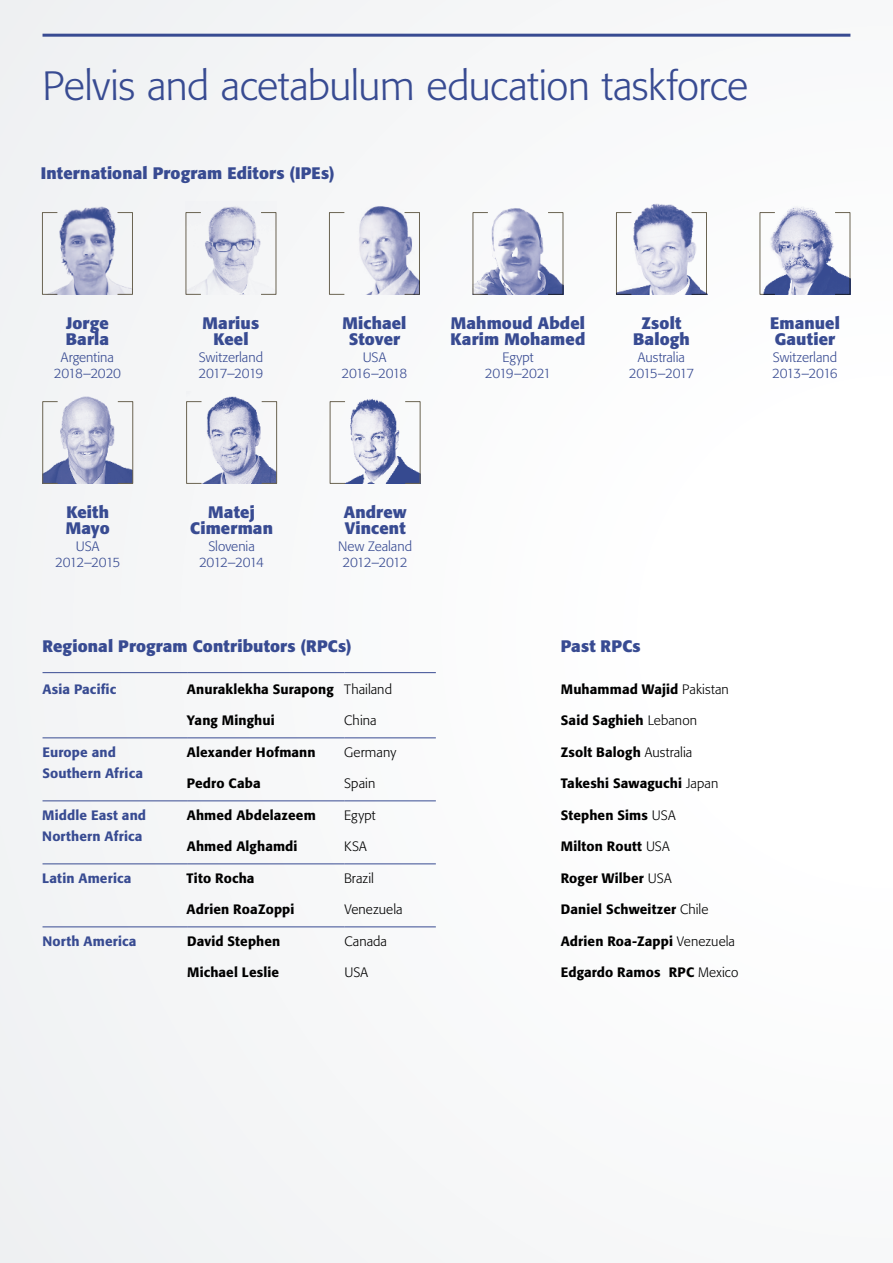
<style>
.page{position:relative;width:893px;height:1263px;background:#f8f9f9}
.page>*{position:absolute;margin:0;border:0;box-sizing:border-box;transform-origin:0 0}
.t1{font:300 40.5px "Formata BQ";letter-spacing:-.015em;color:#384b92}
.t2{font:700 16.5px/16.5px "Formata BQ";letter-spacing:.01em;color:#384b92}
.t3{font:500 13.5px "Formata BQ";letter-spacing:.01em;color:#000}
.t4{font:300 13.5px/16.5px "Formata BQ";letter-spacing:-.01em;color:#384b92;text-align:center}
.t5{font:500 13.5px/21px "Formata BQ";letter-spacing:.01em;color:#384b92}
.t6{font:300 13.5px "Formata BQ";letter-spacing:.005em;color:#000}
.t7{font:300 13.5px/16.5px "Formata BQ";letter-spacing:-.05em;color:#384b92;text-align:center}
.s1{font-weight:300}
</style>
<div class="page">
<hr style="left:43px;top:34px;width:807px;height:3px;background:#384b92">
<img style="left:761px;top:207px;width:89px;height:88px">
<img style="left:73px;top:396px;width:26px;height:5px">
<img style="left:186px;top:206px;width:90px;height:89px">
<img style="left:220px;top:396px;width:25px;height:5px">
<img style="left:329px;top:206px;width:91px;height:89px">
<img style="left:617px;top:204px;width:90px;height:91px">
<hr style="left:43px;top:672px;width:144px;height:1px;background:#384b92">
<hr style="left:187px;top:672px;width:157px;height:1px;background:#384b92">
<hr style="left:344px;top:672px;width:92px;height:1px;background:#384b92">
<hr style="left:43px;top:738px;width:144px;height:1px;background:#384b92">
<hr style="left:187px;top:738px;width:157px;height:1px;background:#384b92">
<hr style="left:344px;top:738px;width:92px;height:1px;background:#384b92">
<hr style="left:43px;top:801px;width:144px;height:1px;background:#384b92">
<hr style="left:187px;top:801px;width:157px;height:1px;background:#384b92">
<hr style="left:344px;top:801px;width:92px;height:1px;background:#384b92">
<hr style="left:43px;top:864px;width:144px;height:1px;background:#384b92">
<hr style="left:187px;top:864px;width:157px;height:1px;background:#384b92">
<hr style="left:344px;top:864px;width:92px;height:1px;background:#384b92">
<hr style="left:43px;top:927px;width:144px;height:1px;background:#384b92">
<hr style="left:187px;top:927px;width:157px;height:1px;background:#384b92">
<hr style="left:344px;top:927px;width:92px;height:1px;background:#384b92">
<img style="left:473px;top:208px;width:90px;height:87px">
<img style="left:42px;top:206px;width:91px;height:89px">
<svg style="left:186px;top:401px;width:91px;height:83px"></svg>
<svg style="left:42px;top:401px;width:91px;height:83px"></svg>
<svg style="left:330px;top:401px;width:90px;height:83px"></svg>
<h1 class="t1" style="left:43px;top:63px;width:707px">Pelvis and acetabulum education taskforce</h1>
<p class="t2" style="left:41px;top:165px;width:295px">International Program Editors (IPEs)</p>
<p class="t2" style="left:66px;top:314px;width:45px">Jorge<br>Barla</p>
<p class="t4" style="left:54px;top:349px;width:69px">Argentina<br>2018–2020</p>
<p class="t2" style="left:203px;top:314px;width:58px;text-align:center">Marius<br>Keel</p>
<p class="t4" style="left:199px;top:349px;width:66px;text-align:left">Switzerland<br>2017–2019</p>
<p class="t2" style="left:342px;top:314px;width:66px;text-align:center">Michael<br>Stover</p>
<p class="t7" style="left:342px;top:349px;width:67px">USA<br>2016–2018</p>
<p class="t2" style="left:450px;top:314px;width:136px">Mahmoud Abdel<br>Karim Mohamed</p>
<p class="t4" style="left:485px;top:349px;width:68px">Egypt<br>2019–2021</p>
<p class="t2" style="left:633px;top:314px;width:58px;text-align:center">Zsolt<br>Balogh</p>
<p class="t4" style="left:629px;top:349px;width:67px">Australia<br>2015–2017</p>
<p class="t2" style="left:770px;top:314px;width:71px">Emanuel<br>Gautier</p>
<p class="t4" style="left:772px;top:349px;width:67px;text-align:left">Switzerland<br>2013–2016</p>
<p class="t2" style="left:66px;top:503px;width:46px">Keith<br>Mayo</p>
<p class="t7" style="left:55px;top:538px;width:66px">USA<br>2012–2015</p>
<p class="t2" style="left:190px;top:503px;width:84px;text-align:center">Matej<br>Cimerman</p>
<p class="t4" style="left:199px;top:538px;width:67px">Slovenia<br>2012–2014</p>
<p class="t2" style="left:344px;top:503px;width:64px">Andrew<br>Vincent</p>
<p class="t4" style="left:338px;top:538px;width:75px">New Zealand<br>2012–2012</p>
<p class="t2" style="left:43px;top:637px;width:311px">Regional Program Contributors (RPCs)</p>
<p class="t5" style="left:43px;top:678px;width:75px">Asia Pacific</p>
<p class="t3" style="left:187px;top:680px;width:206px">Anuraklekha Surapong <span class="s1">Thailand</span></p>
<p class="t3" style="left:187px;top:712px;width:89px">Yang Minghui</p>
<p class="t6" style="left:344px;top:712px;width:34px">China</p>
<p class="t5" style="left:42px;top:741px;width:102px">Europe and<br>Southern Africa</p>
<p class="t3" style="left:187px;top:743px;width:130px">Alexander Hofmann</p>
<p class="t6" style="left:344px;top:744px;width:54px">Germany</p>
<p class="t3" style="left:187px;top:775px;width:75px">Pedro Caba</p>
<p class="t6" style="left:344px;top:775px;width:33px">Spain</p>
<p class="t5" style="left:42px;top:804px;width:105px">Middle East and<br>Northern Africa</p>
<p class="t3" style="left:187px;top:806px;width:130px">Ahmed Abdelazeem</p>
<p class="t6" style="left:344px;top:807px;width:33px">Egypt</p>
<p class="t3" style="left:187px;top:838px;width:112px">Ahmed Alghamdi</p>
<p class="t6" style="left:344px;top:838px;width:24px">KSA</p>
<p class="t5" style="left:42px;top:867px;width:91px">Latin America</p>
<p class="t3" style="left:187px;top:869px;width:69px">Tito Rocha</p>
<p class="t6" style="left:344px;top:870px;width:32px">Brazil</p>
<p class="t3" style="left:187px;top:901px;width:109px">Adrien RoaZoppi</p>
<p class="t6" style="left:344px;top:901px;width:60px">Venezuela</p>
<p class="t5" style="left:43px;top:930px;width:95px">North America</p>
<p class="t3" style="left:187px;top:932px;width:95px">David Stephen</p>
<p class="t6" style="left:344px;top:933px;width:44px">Canada</p>
<p class="t3" style="left:187px;top:964px;width:94px">Michael Leslie</p>
<p class="t6" style="left:344px;top:964px;width:25px">USA</p>
<p class="t2" style="left:561px;top:637px;width:81px">Past RPCs</p>
<p class="t3" style="left:561px;top:680px;width:170px">Muhammad Wajid <span class="s1">Pakistan</span></p>
<p class="t3" style="left:561px;top:712px;width:138px">Said Saghieh <span class="s1">Lebanon</span></p>
<p class="t3" style="left:561px;top:743px;width:133px">Zsolt Balogh <span class="s1">Australia</span></p>
<p class="t3" style="left:561px;top:775px;width:159px">Takeshi Sawaguchi <span class="s1">Japan</span></p>
<p class="t3" style="left:561px;top:806px;width:116px">Stephen Sims <span class="s1">USA</span></p>
<p class="t3" style="left:561px;top:838px;width:110px">Milton Routt <span class="s1">USA</span></p>
<p class="t3" style="left:561px;top:869px;width:112px">Roger Wilber <span class="s1">USA</span></p>
<p class="t3" style="left:561px;top:901px;width:149px">Daniel Schweitzer <span class="s1">Chile</span></p>
<p class="t3" style="left:561px;top:932px;width:176px">Adrien Roa-Zappi <span class="s1">Venezuela</span></p>
<p class="t3" style="left:561px;top:964px;width:179px">Edgardo Ramos RPC <span class="s1">Mexico</span></p>
</div>
